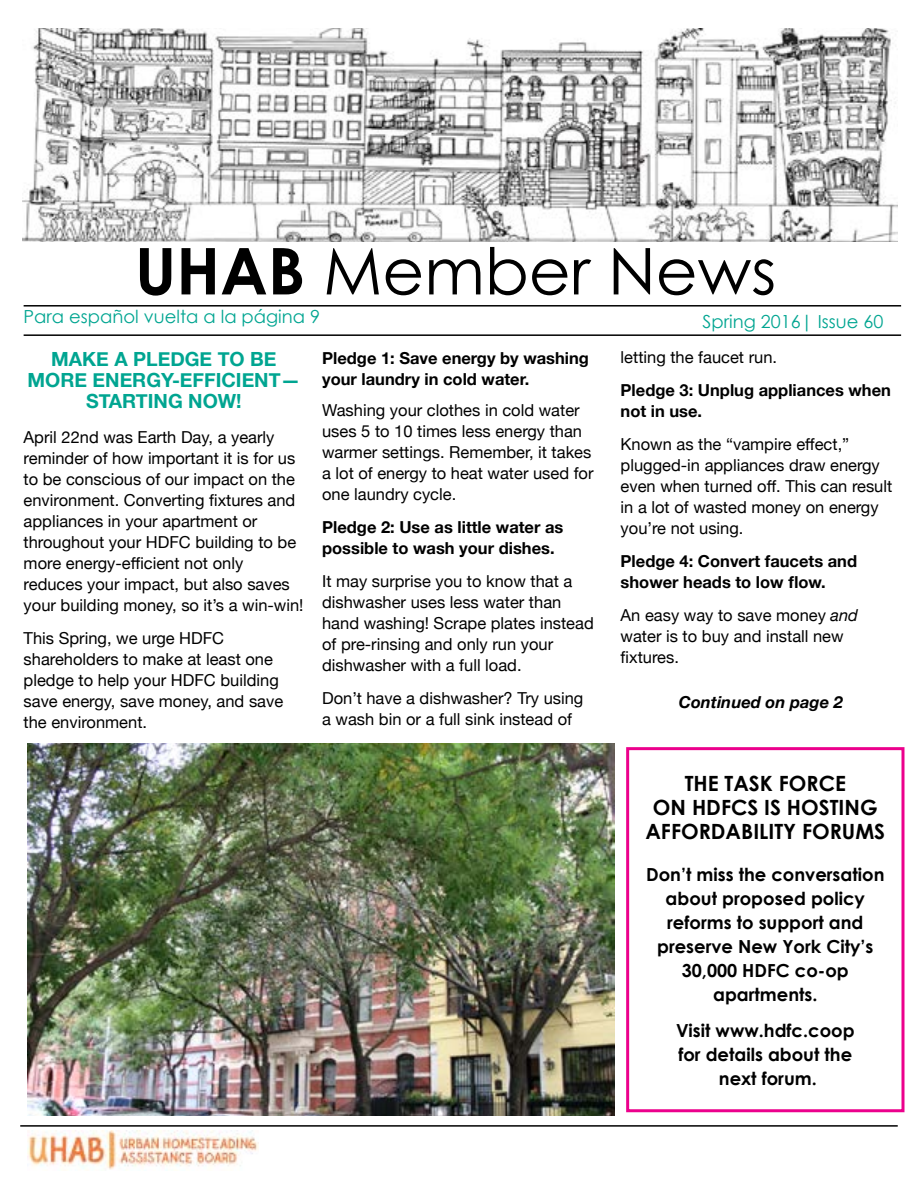
<style>
.page{position:relative;width:918px;height:1188px;background:#fff}
.page>*{position:absolute;margin:0;border:0;box-sizing:border-box;transform-origin:0 0}
.t1{font:64.5px "Century Gothic";color:#000}
.t2{font:700 21px/24px "Century Gothic";color:#000;text-align:center}
.t3{font:700 19.5px/21px "Helvetica Neue";color:#00a591;text-align:center}
.t4{font:700 18px/24px "Century Gothic";color:#000;text-align:center}
.t5{font:18px "Century Gothic";color:#00a591}
.t6{font:16.5px/21px "Helvetica Neue";color:#000}
.t7{font:700 16.5px/21px "Helvetica Neue";color:#000}
.t8{font:italic 700 16.5px "Helvetica Neue";color:#000}
.s1{font-weight:700}
.s2{font-style:italic}
</style>
<div class="page">
<img style="left:27px;top:1130px;width:232px;height:40px">
<hr style="left:20px;top:1125px;width:878px;height:2px;background:#000">
<img style="left:23px;top:28px;width:874px;height:214px">
<hr style="left:24px;top:305px;width:877px;height:2px;background:#000">
<div style="left:626px;top:747px;width:278px;height:365px;border:3px solid #ec008c"></div>
<hr style="left:24px;top:334px;width:877px;height:2px;background:#000">
<img style="left:27px;top:743px;width:588px;height:373px">
<h1 class="t1" style="left:135px;top:232px;width:643px"><span class="s1">UHAB</span> Member News</h1>
<p class="t5" style="left:24px;top:306px;width:298px">Para español vuelta a la página 9</p>
<p class="t5" style="left:702px;top:311px;width:182px">Spring 2016| Issue 60</p>
<p class="t3" style="left:28px;top:348px;width:274px">MAKE A PLEDGE TO BE<br>MORE ENERGY-EFFICIENT—<br>STARTING NOW!</p>
<p class="t6" style="left:24px;top:425px;width:281px">April 22nd was Earth Day, a yearly reminder of how important it is for us to be conscious of our impact on the environment. Converting fixtures and appliances in your apartment or throughout your HDFC building to be more energy-efficient not only reduces your impact, but also saves your building money, so it’s a win-win!</p>
<p class="t6" style="left:24px;top:626px;width:261px">This Spring, we urge HDFC shareholders to make at least one pledge to help your HDFC building save energy, save money, and save the environment.</p>
<p class="t7" style="left:322px;top:346px;width:268px">Pledge 1: Save energy by washing your laundry in cold water.</p>
<p class="t6" style="left:322px;top:399px;width:273px">Washing your clothes in cold water uses 5 to 10 times less energy than warmer settings. Remember, it takes a lot of energy to heat water used for one laundry cycle.</p>
<p class="t7" style="left:322px;top:516px;width:243px">Pledge 2: Use as little water as possible to wash your dishes.</p>
<p class="t6" style="left:322px;top:570px;width:273px">It may surprise you to know that a dishwasher uses less water than hand washing! Scrape plates instead of pre-rinsing and only run your dishwasher with a full load.</p>
<p class="t6" style="left:322px;top:687px;width:263px">Don’t have a dishwasher? Try using a wash bin or a full sink instead of</p>
<p class="t6" style="left:621px;top:346px;width:158px">letting the faucet run.</p>
<p class="t7" style="left:621px;top:379px;width:272px">Pledge 3: Unplug appliances when not in use.</p>
<p class="t6" style="left:621px;top:433px;width:273px">Known as the “vampire effect,” plugged-in appliances draw energy even when turned off. This can result in a lot of wasted money on energy you’re not using.</p>
<p class="t7" style="left:621px;top:550px;width:238px">Pledge 4: Convert faucets and shower heads to low flow.</p>
<p class="t6" style="left:621px;top:604px;width:239px">An easy way to save money <span class="s2">and </span>water is to buy and install new fixtures.</p>
<p class="t8" style="left:679px;top:689px;width:166px">Continued on page 2</p>
<p class="t2" style="left:645px;top:771px;width:241px">THE TASK FORCE<br>ON HDFCS IS HOSTING<br>AFFORDABILITY FORUMS</p>
<p class="t4" style="left:646px;top:862px;width:240px">Don’t miss the conversation about proposed policy reforms to support and preserve New York City’s<br>30,000 HDFC co-op apartments.</p>
<p class="t4" style="left:676px;top:1018px;width:180px">Visit www.hdfc.coop for details about the next forum.</p>
</div>
